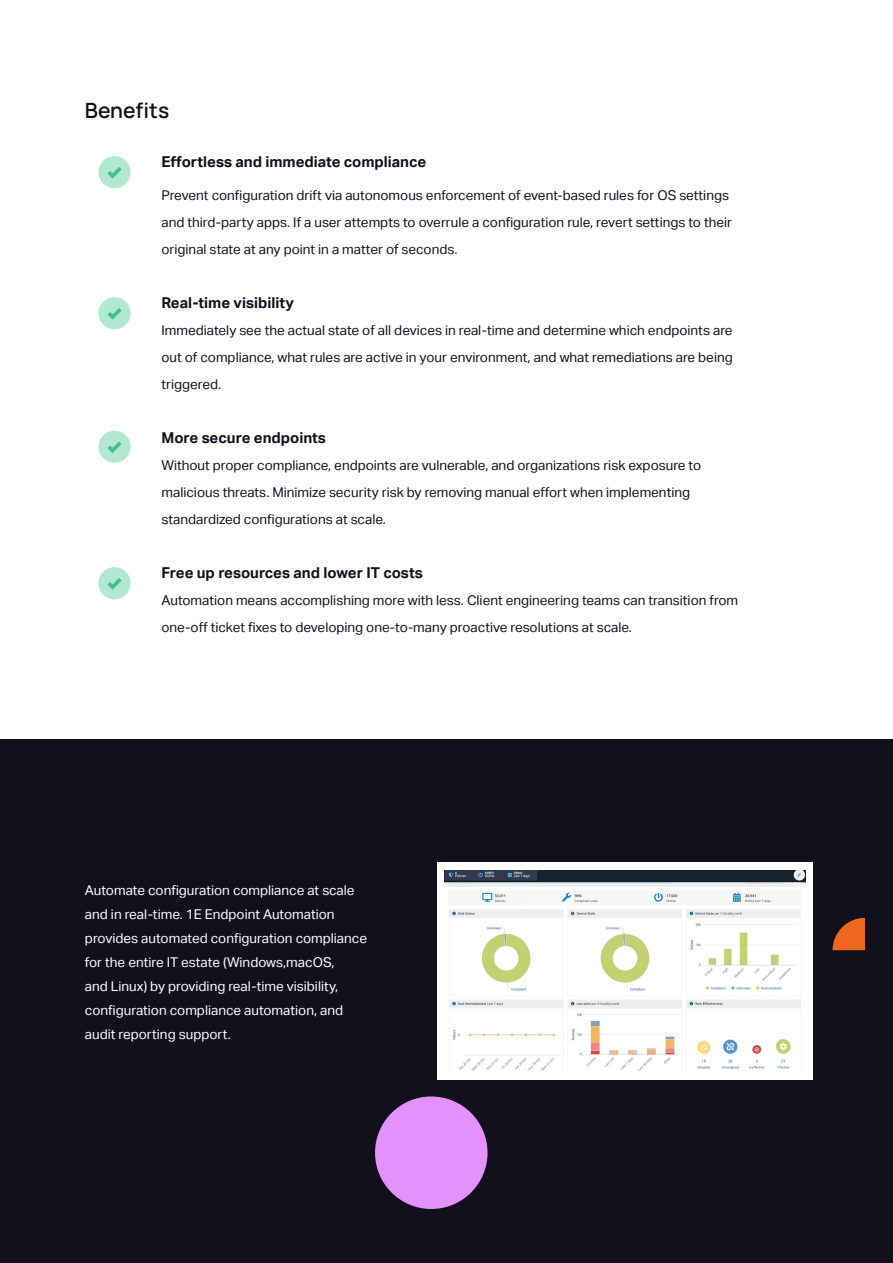
<style>
.page{position:relative;width:893px;height:1263px;background:#fff}
.page>*{position:absolute;margin:0;border:0;box-sizing:border-box;transform-origin:0 0}
.t1{font:200 21px "Manrope";color:#10111d}
.t2{font:700 15px "Aktiv Grotesk";color:#10111d}
.t3{font:13.5px/27px "Aktiv Grotesk";color:#10111d}
.t4{font:13.5px/24px "Aktiv Grotesk";color:#fff}
</style>
<div class="page">
<div style="left:0;top:740px;width:893px;height:523px;background:#10111d"></div>
<div style="left:98px;top:156px;width:33px;height:32px;background:#b2e7d1;border-radius:50%"></div>
<svg style="left:107px;top:167px;width:15px;height:12px"></svg>
<div style="left:98px;top:297px;width:33px;height:32px;background:#b2e7d1;border-radius:50%"></div>
<svg style="left:107px;top:308px;width:15px;height:12px"></svg>
<div style="left:98px;top:431px;width:33px;height:32px;background:#b2e7d1;border-radius:50%"></div>
<svg style="left:107px;top:441px;width:15px;height:12px"></svg>
<div style="left:98px;top:567px;width:33px;height:32px;background:#b2e7d1;border-radius:50%"></div>
<svg style="left:107px;top:578px;width:15px;height:12px"></svg>
<svg style="left:832px;top:918px;width:33px;height:32px"></svg>
<div style="left:375px;top:1096px;width:113px;height:113px;background:#e391ff;border-radius:50%"></div>
<div style="left:437px;top:862px;width:375px;height:218px;background:#fff"></div>
<img style="left:445px;top:870px;width:360px;height:201px">
<h1 class="t1" style="left:85px;top:96px;width:86px">Benefits</h1>
<p class="t2" style="left:161px;top:153px;width:266px">Effortless and immediate compliance</p>
<p class="t3" style="left:161px;top:182px;width:572px">Prevent configuration drift via autonomous enforcement of event-based rules for OS settings and third-party apps. If a user attempts to overrule a configuration rule, revert settings to their original state at any point in a matter of seconds.</p>
<p class="t2" style="left:161px;top:294px;width:134px">Real-time visibility</p>
<p class="t3" style="left:161px;top:317px;width:573px;text-align:justify">Immediately see the actual state of all devices in real-time and determine which endpoints are out of compliance, what rules are active in your environment, and what remediations are being triggered.</p>
<p class="t2" style="left:161px;top:429px;width:166px">More secure endpoints</p>
<p class="t3" style="left:161px;top:452px;width:541px">Without proper compliance, endpoints are vulnerable, and organizations risk exposure to malicious threats. Minimize security risk by removing manual effort when implementing standardized configurations at scale.</p>
<p class="t2" style="left:161px;top:564px;width:263px">Free up resources and lower IT costs</p>
<p class="t3" style="left:161px;top:587px;width:578px">Automation means accomplishing more with less. Client engineering teams can transition from one-off ticket fixes to developing one-to-many proactive resolutions at scale.</p>
<p class="t4" style="left:85px;top:878px;width:284px">Automate configuration compliance at scale and in real-time. 1E Endpoint Automation provides automated configuration compliance for the entire IT estate (Windows,macOS,<br>and Linux) by providing real-time visibility, configuration compliance automation, and audit reporting support.</p>
</div>
